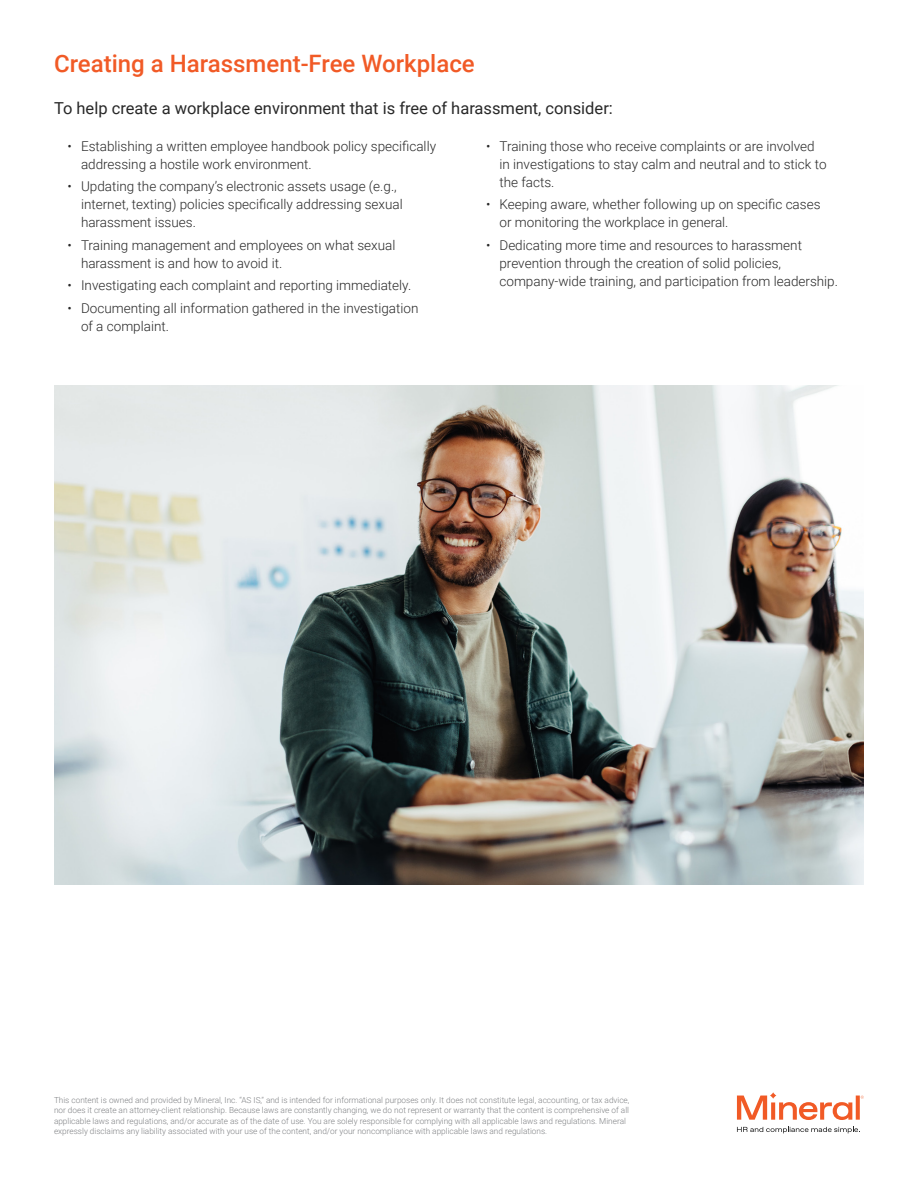
<style>
.page{position:relative;width:918px;height:1188px;background:#fff}
.page>*{position:absolute;margin:0;border:0;box-sizing:border-box;transform-origin:0 0}
.Cover_Subhead{font:500 24px "Roboto";color:#f15a26}
.Hang_line_text{font:16.5px "Roboto";color:#282828}
.t1{font:300 13.5px/18px "Roboto";color:#282828}
.About_Mineral_text{font:300 8.25px/10.5px "Roboto";color:#808285}
</style>
<div class="page">
<img style="left:54px;top:386px;width:810px;height:498px">
<svg style="left:737px;top:1092px;width:127px;height:28px"></svg>
<svg style="left:737px;top:1127px;width:123px;height:6px"></svg>
<p class="Cover_Subhead" style="left:54px;top:47px;width:422px">Creating a Harassment-Free Workplace</p>
<p class="Hang_line_text" style="left:54px;top:96px;width:560px">To help create a workplace environment that is free of harassment, consider:</p>
<p class="t1" style="left:500px;top:136px;width:329px;text-indent:-14px">• Training those who receive complaints or are involved in investigations to stay calm and neutral and to stick to the facts.</p>
<p class="t1" style="left:500px;top:195px;width:323px;text-indent:-14px">• Keeping aware, whether following up on specific cases or monitoring the workplace in general.</p>
<p class="t1" style="left:500px;top:235px;width:340px;text-indent:-14px">• Dedicating more time and resources to harassment prevention through the creation of solid policies, company-wide training, and participation from leadership.</p>
<p class="t1" style="left:81px;top:136px;width:357px;text-indent:-14px">• Establishing a written employee handbook policy specifically addressing a hostile work environment.</p>
<p class="t1" style="left:81px;top:177px;width:323px;text-indent:-14px">• Updating the company’s electronic assets usage (e.g., internet, texting) policies specifically addressing sexual harassment issues.</p>
<p class="t1" style="left:81px;top:235px;width:316px;text-indent:-14px">• Training management and employees on what sexual harassment is and how to avoid it.</p>
<p class="t1" style="left:68px;top:276px;width:345px">• Investigating each complaint and reporting immediately.</p>
<p class="t1" style="left:81px;top:298px;width:339px;text-indent:-14px">• Documenting all information gathered in the investigation of a complaint.</p>
<p class="About_Mineral_text" style="left:54px;top:1094px;width:577px">This content is owned and provided by Mineral, Inc. “AS IS,” and is intended for informational purposes only. It does not constitute legal, accounting, or tax advice, nor does it create an attorney-client relationship. Because laws are constantly changing, we do not represent or warranty that the content is comprehensive of all applicable laws and regulations, and/or accurate as of the date of use. You are solely responsible for complying with all applicable laws and regulations. Mineral expressly disclaims any liability associated with your use of the content, and/or your noncompliance with applicable laws and regulations.</p>
</div>
